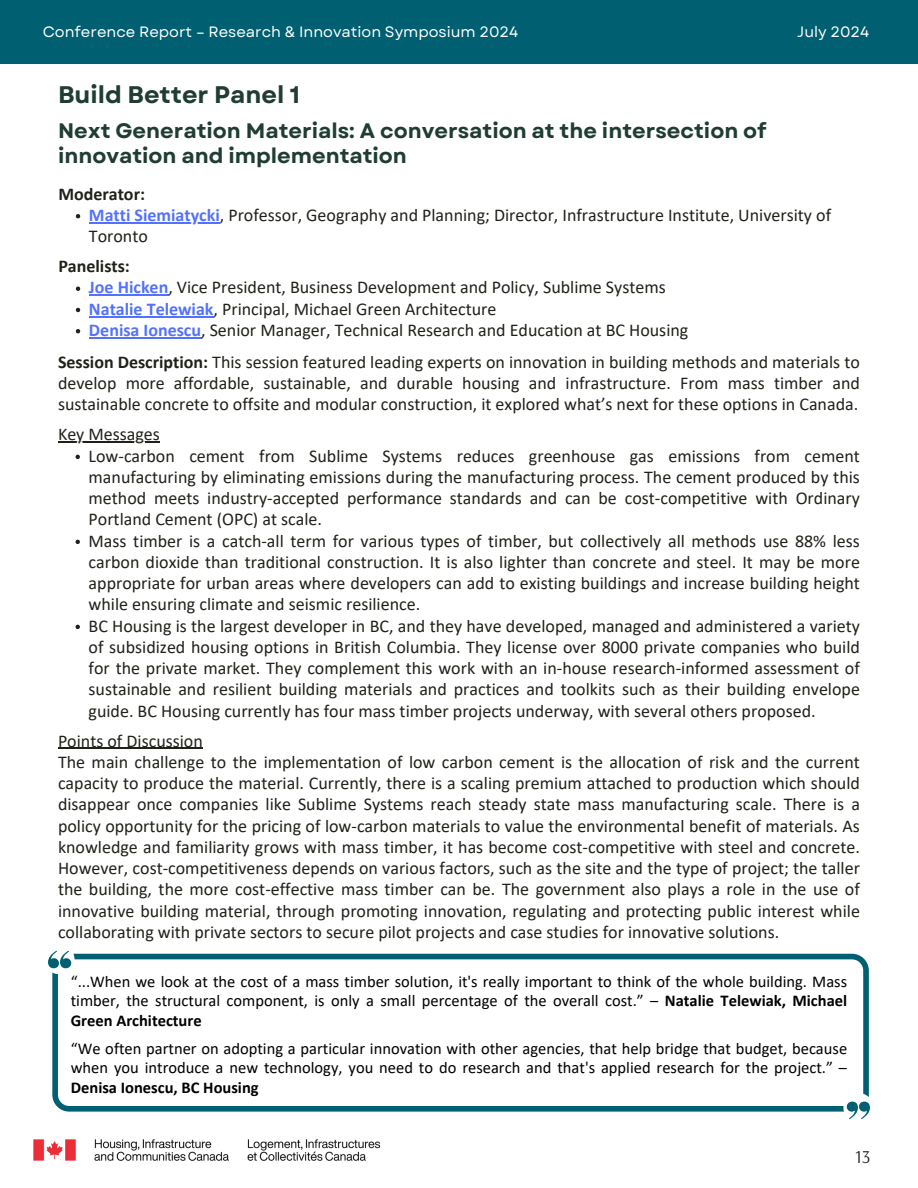
<style>
.page{position:relative;width:918px;height:1188px;background:#fff}
.page>*{position:absolute;margin:0;border:0;box-sizing:border-box;transform-origin:0 0}
.t1{font:700 24px "Garet";color:#1f3d31}
.t2{font:700 21px/25px "Garet";color:#1f3d31}
.t3{font:18px/21.3px "Calibri";color:#21211a;text-align:justify}
.t4{font:700 18px "Calibri";color:#21211a}
.t5{font:18px "Arsenal";color:#21211a}
.t6{font:16.5px/19.4px "Calibri";color:#000;text-align:justify}
.t7{font:15px "Garet";color:#fff}
.s1{font-weight:700;color:#5271ff}
.s2{font-weight:700}
</style>
<div class="page">
<div style="left:0;top:0;width:918px;height:64px;background:#005f70"></div>
<img style="left:33px;top:1139px;width:348px;height:22px">
<svg style="left:76px;top:214px;width:4px;height:4px"></svg>
<hr style="left:89px;top:222px;width:131px;height:1px;background:#5271ff">
<svg style="left:76px;top:287px;width:4px;height:4px"></svg>
<hr style="left:89px;top:295px;width:79px;height:1px;background:#5271ff">
<svg style="left:76px;top:308px;width:4px;height:4px"></svg>
<hr style="left:89px;top:316px;width:125px;height:1px;background:#5271ff">
<svg style="left:76px;top:329px;width:4px;height:4px"></svg>
<hr style="left:89px;top:337px;width:112px;height:1px;background:#5271ff">
<hr style="left:58px;top:442px;width:102px;height:1px;background:#21211a">
<svg style="left:76px;top:455px;width:4px;height:4px"></svg>
<svg style="left:76px;top:540px;width:4px;height:4px"></svg>
<svg style="left:76px;top:625px;width:4px;height:4px"></svg>
<hr style="left:58px;top:748px;width:145px;height:1px;background:#21211a">
<svg style="left:52px;top:954px;width:817px;height:157px"></svg>
<div style="left:45px;top:945px;width:30px;height:29px;background:#fff;border-radius:50%"></div>
<svg style="left:48px;top:951px;width:23px;height:17px"></svg>
<div style="left:843px;top:1093px;width:30px;height:30px;background:#fff;border-radius:50%"></div>
<svg style="left:847px;top:1102px;width:23px;height:17px"></svg>
<p class="t7" style="left:43px;top:21px;width:477px">Conference Report – Research &amp; Innovation Symposium 2024</p>
<p class="t7" style="left:797px;top:21px;width:74px">July 2024</p>
<h3 class="t1" style="left:58px;top:78px;width:244px">Build Better Panel 1</h3>
<p class="t2" style="left:58px;top:118px;width:710px">Next Generation Materials: A conversation at the intersection of innovation and implementation</p>
<h3 class="t4" style="left:58px;top:186px;width:88px">Moderator:</h3>
<p class="t3" style="left:89px;top:206px;width:744px"><span class="s1">Matti Siemiatycki</span>, Professor, Geography and Planning; Director, Infrastructure Institute, University of<br>Toronto</p>
<p class="t4" style="left:58px;top:259px;width:73px">Panelists:</p>
<p class="t3" style="left:89px;top:278px;width:578px"><span class="s1">Joe Hicken</span>, Vice President, Business Development and Policy, Sublime Systems</p>
<h4 class="t3" style="left:89px;top:300px;width:409px"><span class="s1">Natalie Telewiak</span>, Principal, Michael Green Architecture</h4>
<h4 class="t3" style="left:89px;top:321px;width:601px"><span class="s1">Denisa Ionescu</span>, Senior Manager, Technical Research and Education at BC Housing</h4>
<p class="t3" style="left:58px;top:353px;width:803px"><span class="s2">Session Description:</span> This session featured leading experts on innovation in building methods and materials to develop more affordable, sustainable, and durable housing and infrastructure. From mass timber and sustainable concrete to offsite and modular construction, it explored what’s next for these options in Canada.</p>
<p class="t3" style="left:58px;top:425px;width:103px">Key Messages</p>
<p class="t3" style="left:89px;top:446px;width:773px">Low-carbon cement from Sublime Systems reduces greenhouse gas emissions from cement manufacturing by eliminating emissions during the manufacturing process. The cement produced by this method meets industry-accepted performance standards and can be cost-competitive with Ordinary Portland Cement (OPC) at scale.</p>
<h4 class="t3" style="left:89px;top:531px;width:773px">Mass timber is a catch-all term for various types of timber, but collectively all methods use 88% less carbon dioxide than traditional construction. It is also lighter than concrete and steel. It may be more appropriate for urban areas where developers can add to existing buildings and increase building height while ensuring climate and seismic resilience.</h4>
<h4 class="t3" style="left:89px;top:616px;width:773px">BC Housing is the largest developer in BC, and they have developed, managed and administered a variety of subsidized housing options in British Columbia. They license over 8000 private companies who build for the private market. They complement this work with an in-house research-informed assessment of sustainable and resilient building materials and practices and toolkits such as their building envelope guide. BC Housing currently has four mass timber projects underway, with several others proposed.</h4>
<h4 class="t3" style="left:58px;top:731px;width:803px;text-align:left">Points of Discussion<br>The main challenge to the implementation of low carbon cement is the allocation of risk and the current capacity to produce the material. Currently, there is a scaling premium attached to production which should disappear once companies like Sublime Systems reach steady state mass manufacturing scale. There is a policy opportunity for the pricing of low-carbon materials to value the environmental benefit of materials. As knowledge and familiarity grows with mass timber, it has become cost-competitive with steel and concrete.<br>However, cost-competitiveness depends on various factors, such as the site and the type of project; the taller the building, the more cost-effective mass timber can be. The government also plays a role in the use of innovative building material, through promoting innovation, regulating and protecting public interest while collaborating with private sectors to secure pilot projects and case studies for innovative solutions.</h4>
<h4 class="t6" style="left:71px;top:973px;width:778px">“...When we look at the cost of a mass timber solution, it's really important to think of the whole building. Mass timber, the structural component, is only a small percentage of the overall cost.” – <span class="s2">Natalie Telewiak, Michael Green Architecture</span></h4>
<p class="t6" style="left:71px;top:1040px;width:778px">“We often partner on adopting a particular innovation with other agencies, that help bridge that budget, because when you introduce a new technology, you need to do research and that's applied research for the project.” – <span class="s2">Denisa Ionescu, BC Housing</span></p>
<h2 class="t5" style="left:855px;top:1145px;width:17px">13</h2>
</div>
